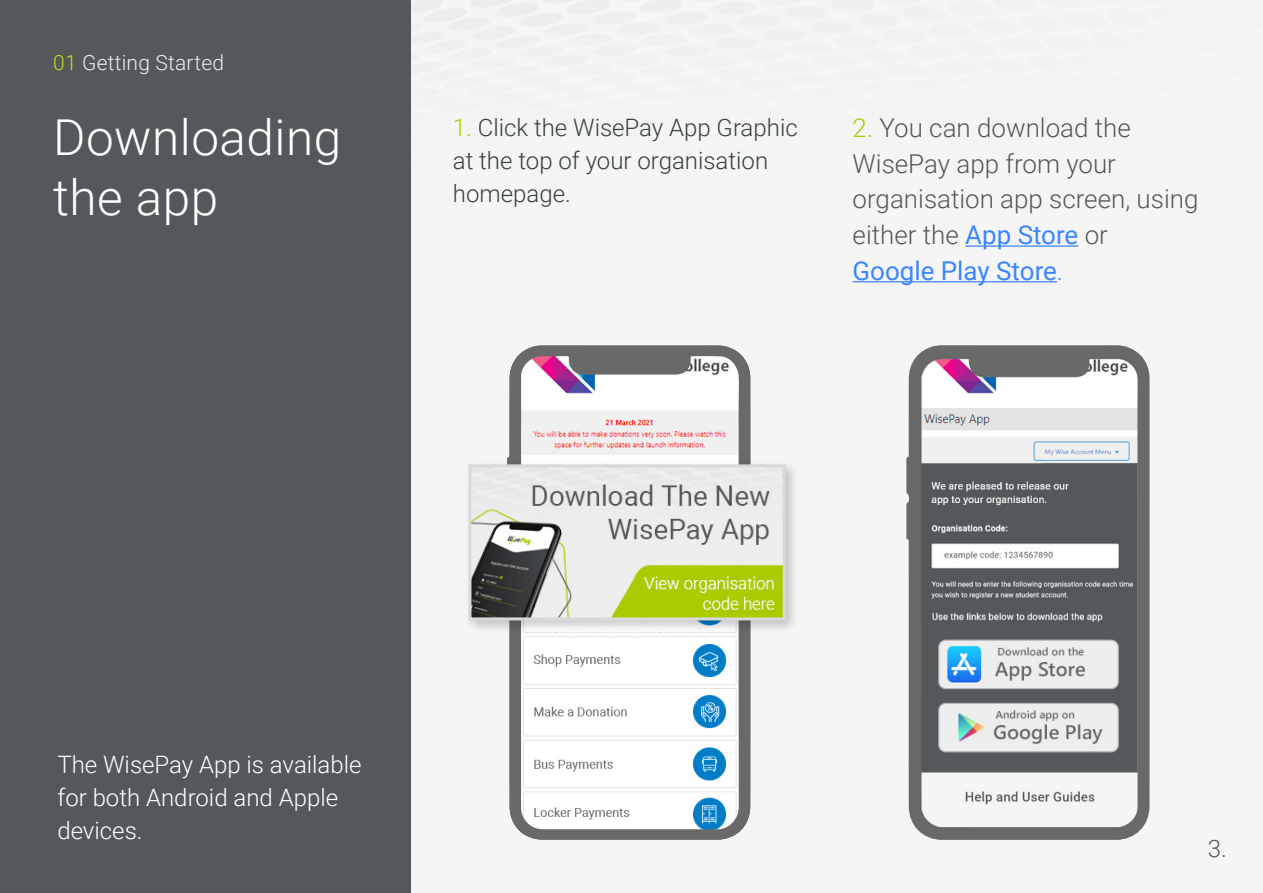
<style>
.page{position:relative;width:1263px;height:893px;background:#f5f5f5}
.page>*{position:absolute;margin:0;border:0;box-sizing:border-box;transform-origin:0 0}
.t1{font:300 49.5px/60px "Roboto";letter-spacing:.01em;color:#fff}
.t2{font:300 25.95px/35.7px "Roboto";color:#54585a}
.t3{font:300 24px/33px "Roboto";color:#384044}
.t4{font:300 24px/33px "Roboto";color:#fff}
.t5{font:300 24px "Roboto";color:#54585a}
.t6{font:300 21px "Roboto";letter-spacing:.01em;color:#eee}
.s1{color:#c0df16}
.s2{color:#adcb00}
.s3{font-weight:400;color:#3b86ff}
.s4{color:#3b86ff}
</style>
<div class="page">
<div style="left:0;top:0;width:410px;height:893px;background:#54585a"></div>
<hr style="left:965px;top:245px;width:113px;height:2px;background:#3b86ff">
<hr style="left:853px;top:281px;width:204px;height:1px;background:#3b86ff">
<svg style="left:507px;top:345px;width:243px;height:495px"></svg>
<svg style="left:906px;top:345px;width:243px;height:495px"></svg>
<div style="left:464px;top:460px;width:335px;height:174px;background:#000;opacity:.21"></div>
<img style="left:472px;top:468px;width:310px;height:148px">
<div style="left:468px;top:464px;width:318px;height:156px;border:3px solid #d7d9da"></div>
<img style="left:939px;top:640px;width:179px;height:49px">
<div style="left:938px;top:640px;width:181px;height:49px;border:1px solid #b9b8b8;border-radius:7px"></div>
<img style="left:939px;top:703px;width:179px;height:49px">
<div style="left:938px;top:703px;width:181px;height:49px;border:1px solid #b9b8b8;border-radius:7px"></div>
<p class="t6" style="left:53px;top:48px;width:172px"><span class="s1">01</span> Getting Started</p>
<h1 class="t1" style="left:53px;top:105px;width:290px">Downloading the app</h1>
<p class="t3" style="left:453px;top:110px;width:346px"><span class="s2">1.</span> Click the WisePay App Graphic at the top of your organisation homepage.</p>
<p class="t2" style="left:853px;top:109px;width:347px"><span class="s2">2.</span> You can download the<br>WisePay app from your organisation app screen, using either the <span class="s3">App Store</span> or<br><span class="s3">Google Play Store</span><span class="s4">.</span></p>
<p class="t4" style="left:57px;top:747px;width:306px">The WisePay App is available for both Android and Apple devices.</p>
<p class="t5" style="left:1208px;top:832px;width:21px">3.</p>
</div>
